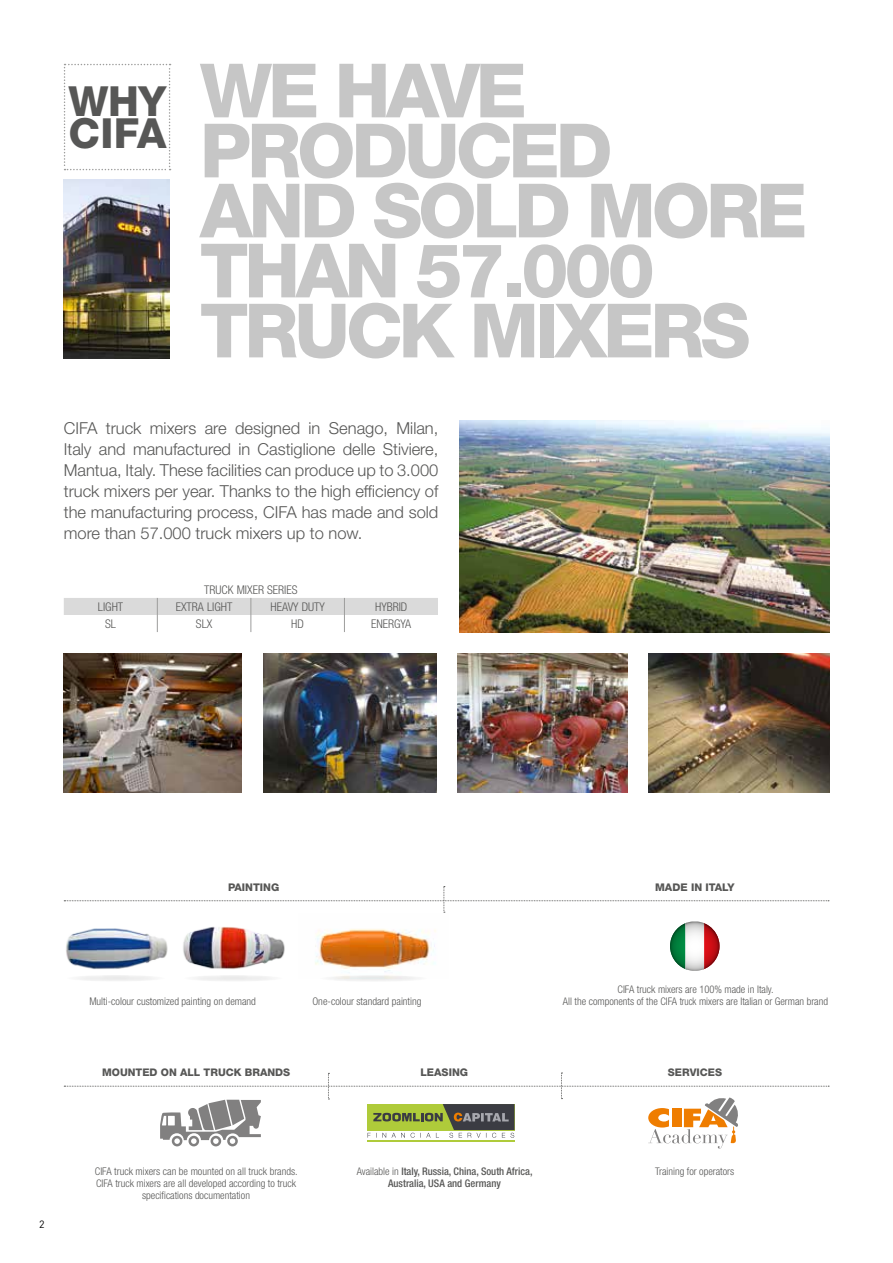
<style>
.page{position:relative;width:893px;height:1263px;background:#fff}
.page>*{position:absolute;margin:0;border:0;box-sizing:border-box;transform-origin:0 0}
.t1{font:800 75px/60px "Helvetica Neue LT Std";letter-spacing:-.055em;color:#c6c6c6}
.t2{font:800 41.55px/31.5px "Helvetica Neue LT Std";letter-spacing:-.01em;color:#575756}
.t3{font:300 16.5px/21px "Helvetica Neue LT Std";color:#575756;text-align:justify}
.t4{font:300 condensed 12px "Helvetica Neue LT Std";color:#575756}
.t5{font:300 condensed 10.65px "Helvetica Neue LT Std";color:#575756}
.t6{font:800 10.65px "Helvetica Neue LT Std";color:#575756}
.t7{font:300 condensed 10.5px/12px "Helvetica Neue LT Std";color:#575756;text-align:center}
.t8{font:500 condensed 10.5px/12px "Helvetica Neue LT Std";color:#575756;text-align:center}
.t9{font:800 10.5px "Helvetica Neue LT Std";color:#575756}
.t10{font:10.5px "DIN";color:#000}
.s1{font-weight:300}
.s2{font-size:10.5px}
</style>
<div class="page">
<img style="left:315px;top:929px;width:121px;height:44px">
<img style="left:263px;top:653px;width:174px;height:139px">
<img style="left:64px;top:653px;width:178px;height:139px">
<img style="left:458px;top:653px;width:170px;height:139px">
<img style="left:649px;top:653px;width:180px;height:139px">
<img style="left:459px;top:421px;width:370px;height:211px">
<img style="left:64px;top:180px;width:106px;height:179px">
<svg style="left:64px;top:64px;width:107px;height:106px"></svg>
<svg style="left:64px;top:886px;width:765px;height:27px"></svg>
<img style="left:670px;top:923px;width:15px;height:46px">
<img style="left:704px;top:923px;width:15px;height:46px">
<img style="left:685px;top:921px;width:19px;height:50px">
<img style="left:66px;top:928px;width:102px;height:41px">
<div style="left:67px;top:975px;width:98px;height:6px;background:#f0f0f0;border-radius:50%"></div>
<img style="left:183px;top:926px;width:102px;height:43px">
<div style="left:184px;top:975px;width:98px;height:6px;background:#f0f0f0;border-radius:50%"></div>
<svg style="left:320px;top:975px;width:108px;height:7px"></svg>
<svg style="left:64px;top:1072px;width:765px;height:76px"></svg>
<svg style="left:64px;top:598px;width:374px;height:34px"></svg>
<h2 class="t2" style="left:69px;top:85px;width:99px">WHY<br>CIFA</h2>
<h1 class="t1" style="left:200px;top:60px;width:609px">WE HAVE<br>PRODUCED<br>AND SOLD MORE<br>THAN 57.000<br>TRUCK MIXERS</h1>
<p class="t3" style="left:64px;top:417px;width:376px">CIFA truck mixers are designed in Senago, Milan, Italy and manufactured in Castiglione delle Stiviere, Mantua, Italy. These facilities can produce up to 3.000 truck mixers per year. Thanks to the high efficiency of the manufacturing process, CIFA has made and sold more than 57.000 truck mixers up to now.</p>
<p class="t4" style="left:204px;top:582px;width:95px">TRUCK MIXER SERIES</p>
<p class="t4" style="left:98px;top:600px;width:27px">LIGHT</p>
<p class="t4" style="left:176px;top:600px;width:58px">EXTRA LIGHT</p>
<p class="t4" style="left:270px;top:600px;width:56px">HEAVY DUTY</p>
<p class="t4" style="left:375px;top:600px;width:34px">HYBRID</p>
<p class="t4" style="left:105px;top:617px;width:12px">SL</p>
<p class="t4" style="left:196px;top:617px;width:18px">SLX</p>
<p class="t4" style="left:291px;top:617px;width:14px">HD</p>
<p class="t4" style="left:371px;top:617px;width:42px">ENERGYA</p>
<p class="t10" style="left:39px;top:1218px;width:7px">2</p>
<p class="t6" style="left:228px;top:881px;width:53px">PAINTING</p>
<p class="t5" style="left:89px;top:995px;width:168px">Multi-colour customized painting on demand</p>
<p class="t5" style="left:312px;top:995px;width:111px">One-colour standard painting</p>
<p class="t6" style="left:655px;top:881px;width:81px">MADE IN ITALY</p>
<p class="t7" style="left:563px;top:983px;width:267px">CIFA truck mixers are 100% made in Italy.<br>All the components of the CIFA truck mixers are Italian or German brand</p>
<p class="t6" style="left:420px;top:1066px;width:49px">LEASING</p>
<p class="t9" style="left:102px;top:1066px;width:190px">MOUNTED ON ALL TRUCK BRANDS</p>
<p class="t9" style="left:668px;top:1066px;width:56px">SERVICES</p>
<p class="t8" style="left:357px;top:1165px;width:177px"><span class="s1">Available in</span> Italy, Russia, China, South Africa,<br>Australia, USA and Germany</p>
<p class="t5" style="left:95px;top:1165px;width:204px">CIFA truck mixers can be mou<span class="s2">nted on all truck brands.</span></p>
<p class="t7" style="left:655px;top:1165px;width:81px">Training for operators</p>
<p class="t7" style="left:96px;top:1177px;width:201px">CIFA truck mixers are all developed according to truck specifications documentation</p>
</div>
